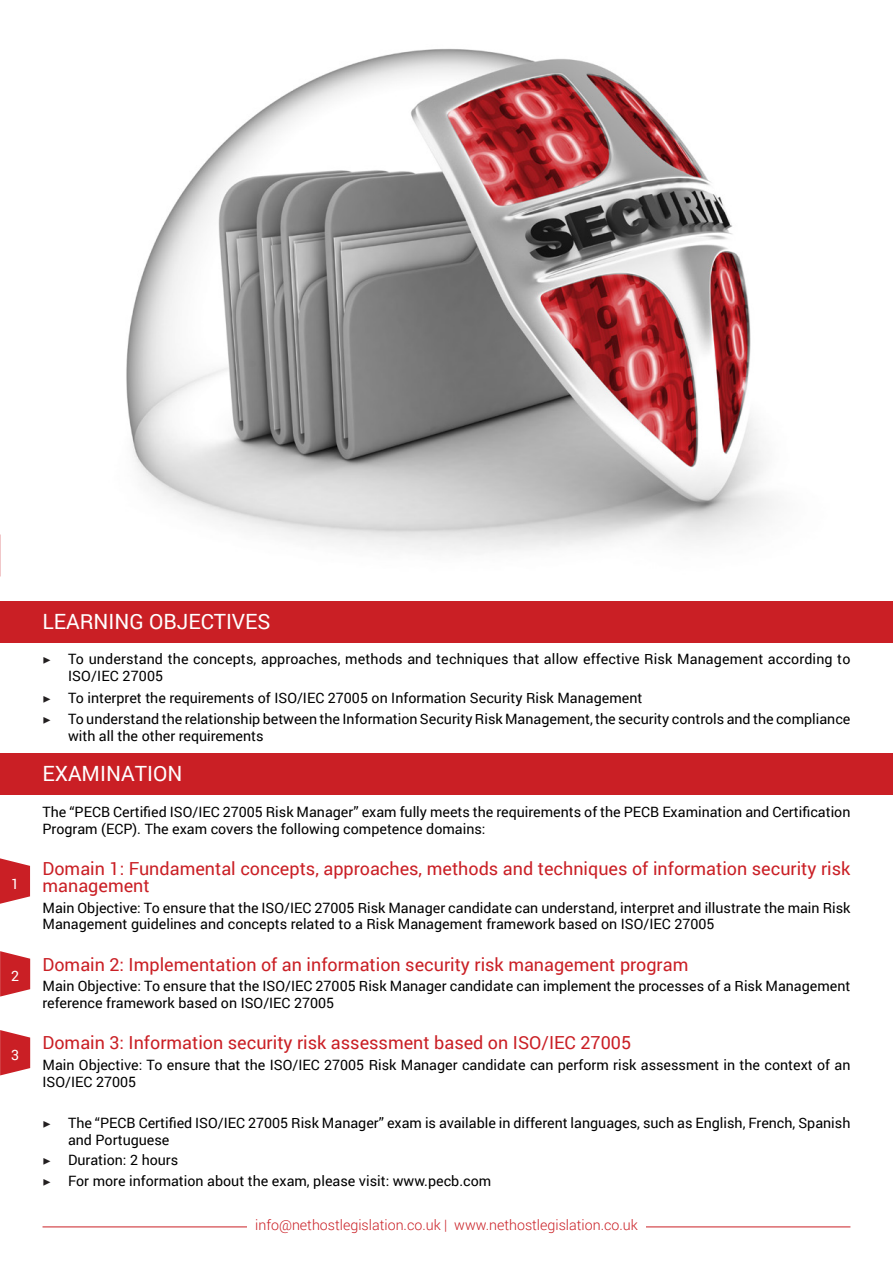
<style>
.page{position:relative;width:893px;height:1263px;background:#fff}
.page>*{position:absolute;margin:0;border:0;box-sizing:border-box;transform-origin:0 0}
.t1{font:21px "Roboto";color:#fff}
.t2{font:18px/16.5px "Roboto";color:#ca1f25}
.Bullet_Points{font:14.25px/16.5px "Roboto";color:#000}
.t3{font:300 14.25px "Roboto";color:#ca1f25}
.t4{font:14.25px "Roboto";color:#fff}
.s1{font-family:"Minion Pro";color:#231f20}
</style>
<div class="page">
<img style="left:126px;top:49px;width:649px;height:504px">
<svg style="left:0;top:858px;width:30px;height:46px"></svg>
<svg style="left:0;top:951px;width:30px;height:45px"></svg>
<svg style="left:0;top:1030px;width:30px;height:45px"></svg>
<div style="left:0;top:753px;width:893px;height:42px;background:#ca1f25"></div>
<div style="left:0;top:601px;width:893px;height:41px;background:#ca1f25"></div>
<hr style="left:43px;top:1226px;width:807px;height:1px;background:#ca1f25">
<div style="left:247px;top:1217px;width:398px;height:19px;background:#fff"></div>
<p class="t4" style="left:11px;top:873px;width:10px">1</p>
<p class="t4" style="left:11px;top:966px;width:10px">2</p>
<p class="t4" style="left:11px;top:1045px;width:10px">3</p>
<p class="t1" style="left:43px;top:607px;width:230px">LEARNING OBJECTIVES</p>
<p class="Bullet_Points" style="left:68px;top:650px;width:784px;line-height:17.1px;text-indent:-26px"><span class="s1">▶</span> To understand the concepts, approaches, methods and techniques that allow effective Risk Management according to<br>ISO/IEC 27005</p>
<p class="Bullet_Points" style="left:43px;top:689px;width:601px"><span class="s1">▶</span> To interpret the requirements of ISO/IEC 27005 on Information Security Risk Management</p>
<p class="Bullet_Points" style="left:68px;top:710px;width:784px;line-height:17.1px;text-indent:-26px"><span class="s1">▶</span> To understand the relationship between the Information Security Risk Management, the security controls and the compliance with all the other requirements</p>
<p class="t1" style="left:43px;top:759px;width:141px">EXAMINATION</p>
<p class="Bullet_Points" style="left:43px;top:803px;width:809px">The “PECB Certified ISO/IEC 27005 Risk Manager” exam fully meets the requirements of the PECB Examination and Certification<br>Program (ECP). The exam covers the following competence domains:</p>
<p class="t2" style="left:43px;top:860px;width:809px">Domain 1: Fundamental concepts, approaches, methods and techniques of information security risk management</p>
<p class="Bullet_Points" style="left:43px;top:899px;width:809px">Main Objective: To ensure that the ISO/IEC 27005 Risk Manager candidate can understand, interpret and illustrate the main Risk<br>Management guidelines and concepts related to a Risk Management framework based on ISO/IEC 27005</p>
<p class="t2" style="left:43px;top:955px;width:647px">Domain 2: Implementation of an information security risk management program</p>
<p class="Bullet_Points" style="left:43px;top:977px;width:809px">Main Objective: To ensure that the ISO/IEC 27005 Risk Manager candidate can implement the processes of a Risk Management reference framework based on ISO/IEC 27005</p>
<p class="t2" style="left:43px;top:1034px;width:590px">Domain 3: Information security risk assessment based on ISO/IEC 27005</p>
<p class="Bullet_Points" style="left:43px;top:1056px;width:809px">Main Objective: To ensure that the ISO/IEC 27005 Risk Manager candidate can perform risk assessment in the context of an<br>ISO/IEC 27005</p>
<p class="Bullet_Points" style="left:68px;top:1114px;width:784px;text-indent:-26px"><span class="s1">▶</span> The “PECB Certified ISO/IEC 27005 Risk Manager” exam is available in different languages, such as English, French, Spanish and Portuguese</p>
<p class="Bullet_Points" style="left:43px;top:1151px;width:137px"><span class="s1">▶</span> Duration: 2 hours</p>
<p class="Bullet_Points" style="left:43px;top:1172px;width:450px"><span class="s1">▶</span> For more information about the exam, please visit: www.pecb.com</p>
<p class="t3" style="left:255px;top:1215px;width:384px">info@nethostlegislation.co.uk | www.nethostlegislation.co.uk</p>
</div>
